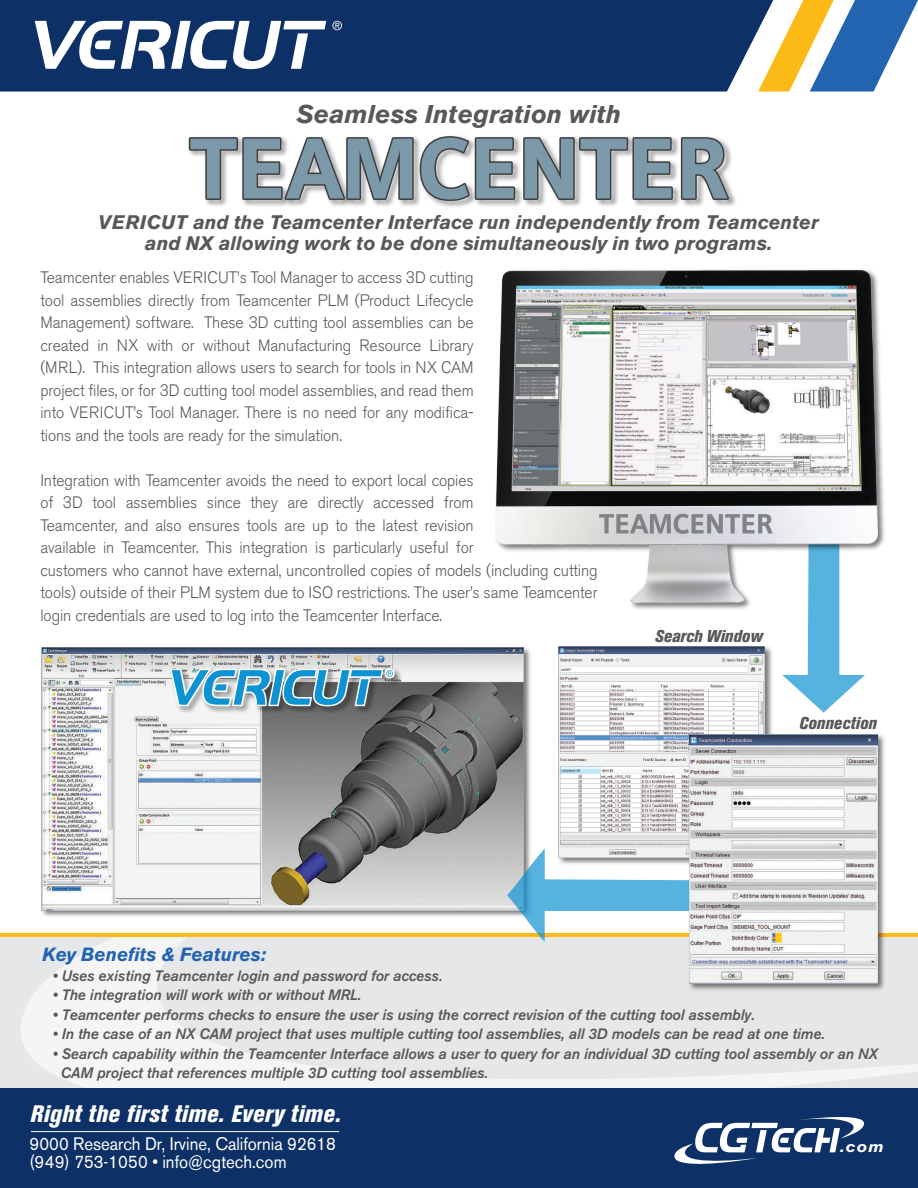
<style>
.page{position:relative;width:918px;height:1188px;background:#fff}
.page>*{position:absolute;margin:0;border:0;box-sizing:border-box;transform-origin:0 0}
.t1{font:italic 700 25.5px "Akzidenz Grotesk BE";color:#57585a}
.t2{font:italic 800 condensed 23.7px "Akzidenz Grotesk BE";letter-spacing:.015em;color:#fff}
.t3{font:italic 700 19.5px/21px "Akzidenz Grotesk BE";color:#57585a;text-align:center}
.t4{font:italic 700 18.9px "Akzidenz Grotesk BE";color:#2364b0}
.t5{font:18px "Akzidenz Grotesk BE";color:#fff;scale:.93 1}
.t6{font:italic 800 condensed 16.95px "Akzidenz Grotesk BE";color:#57585a}
.t7{font:300 16.5px/22.5px "Akzidenz Grotesk BE";letter-spacing:-.005em;color:#57585a;text-align:justify;scale:.95 1}
.t8{font:italic 500 15px/19.5px "Akzidenz Grotesk BE";color:#57585a}
.t9{font:italic 700 15px "Akzidenz Grotesk BE";color:#fff;scale:1.12 1}
</style>
<div class="page">
<img style="left:41px;top:647px;width:490px;height:270px">
<img style="left:42px;top:648px;width:481px;height:262px">
<svg style="left:782px;top:613px;width:83px;height:100px"></svg>
<svg style="left:0;top:933px;width:918px;height:64px;background:#f3ca64"></svg>
<svg style="left:21px;top:937px;width:897px;height:151px;fill:#e6e7e9"></svg>
<img style="left:206px;top:191px;width:530px;height:16px">
<svg style="left:188px;top:136px;width:544px;height:66px"></svg>
<img style="left:166px;top:665px;width:238px;height:52px">
<svg style="left:168px;top:667px;width:229px;height:42px;background:#78a6bd"></svg>
<img style="left:495px;top:309px;width:390px;height:304px">
<img style="left:496px;top:270px;width:382px;height:333px">
<img style="left:558px;top:646px;width:214px;height:85px">
<img style="left:558px;top:647px;width:207px;height:201px">
<svg style="left:507px;top:848px;width:178px;height:94px"></svg>
<img style="left:685px;top:731px;width:204px;height:263px">
<img style="left:689px;top:735px;width:189px;height:248px">
<svg style="left:599px;top:514px;width:174px;height:20px;background:#adaeb2"></svg>
<div style="left:0;top:1088px;width:918px;height:100px;background:#0d3166"></div>
<svg style="left:674px;top:1117px;width:190px;height:47px"></svg>
<div style="left:0;top:0;width:758px;height:92px;background:#0d3166"></div>
<svg style="left:758px;top:0;width:160px;height:92px"></svg>
<svg style="left:332px;top:21px;width:10px;height:9px"></svg>
<svg style="left:35px;top:21px;width:291px;height:48px"></svg>
<hr style="left:31px;top:1131px;width:308px;height:1px;background:#fff">
<h1 class="t1" style="left:297px;top:99px;width:326px">Seamless Integration with</h1>
<p class="t3" style="left:98px;top:212px;width:722px">VERICUT and the Teamcenter Interface run independently from Teamcenter and NX allowing work to be done simultaneously in two programs.</p>
<p class="t7" style="left:40px;top:267px;width:458px">Teamcenter enables VERICUT’s Tool Manager to access 3D cutting tool assemblies directly from Teamcenter PLM (Product Lifecycle Management) software. These 3D cutting tool assemblies can be created in NX with or without Manufacturing Resource Library (MRL). This integration allows users to search for tools in NX CAM project files, or for 3D cutting tool model assemblies, and read them into VERICUT’s Tool Manager. There is no need for any modifica&shy;tions and the tools are ready for the simulation.</p>
<p class="t7" style="left:40px;top:469px;width:588px;text-align:left">Integration with Teamcenter avoids the need to export local copies<br>of 3D tool assemblies since they are directly accessed from<br>Teamcenter, and also ensures tools are up to the latest revision<br>available in Teamcenter. This integration is particularly useful for<br>customers who cannot have external, uncontrolled copies of models (including cutting tools) outside of their PLM system due to ISO restrictions. The user’s same Teamcenter login credentials are used to log into the Teamcenter Interface.</p>
<p class="t6" style="left:655px;top:627px;width:109px">Search Window</p>
<p class="t6" style="left:799px;top:714px;width:79px">Connection</p>
<p class="t4" style="left:42px;top:943px;width:225px">Key Benefits &amp; Features:</p>
<p class="t8" style="left:53px;top:966px;width:391px">• Uses existing Teamcenter login and password for access.</p>
<p class="t8" style="left:53px;top:985px;width:310px">• The integration will work with or without MRL.</p>
<p class="t8" style="left:53px;top:1005px;width:704px">• Teamcenter performs checks to ensure the user is using the correct revision of the cutting tool assembly.</p>
<p class="t8" style="left:53px;top:1024px;width:774px">• In the case of an NX CAM project that uses multiple cutting tool assemblies, all 3D models can be read at one time.</p>
<p class="t8" style="left:61px;top:1044px;width:819px;text-indent:-8px">• Search capability within the Teamcenter Interface allows a user to query for an individual 3D cutting tool assembly or an NX<br>CAM project that references multiple 3D cutting tool assemblies.</p>
<h2 class="t2" style="left:30px;top:1101px;width:312px">Right the first time. Every time.</h2>
<p class="t5" style="left:29px;top:1133px;width:331px">9000 Research Dr, Irvine, California 92618</p>
<p class="t9" style="left:840px;top:1138px;width:40px">.com</p>
<p class="t5" style="left:29px;top:1151px;width:278px">(949) 753-1050 • info@cgtech.com</p>
</div>
